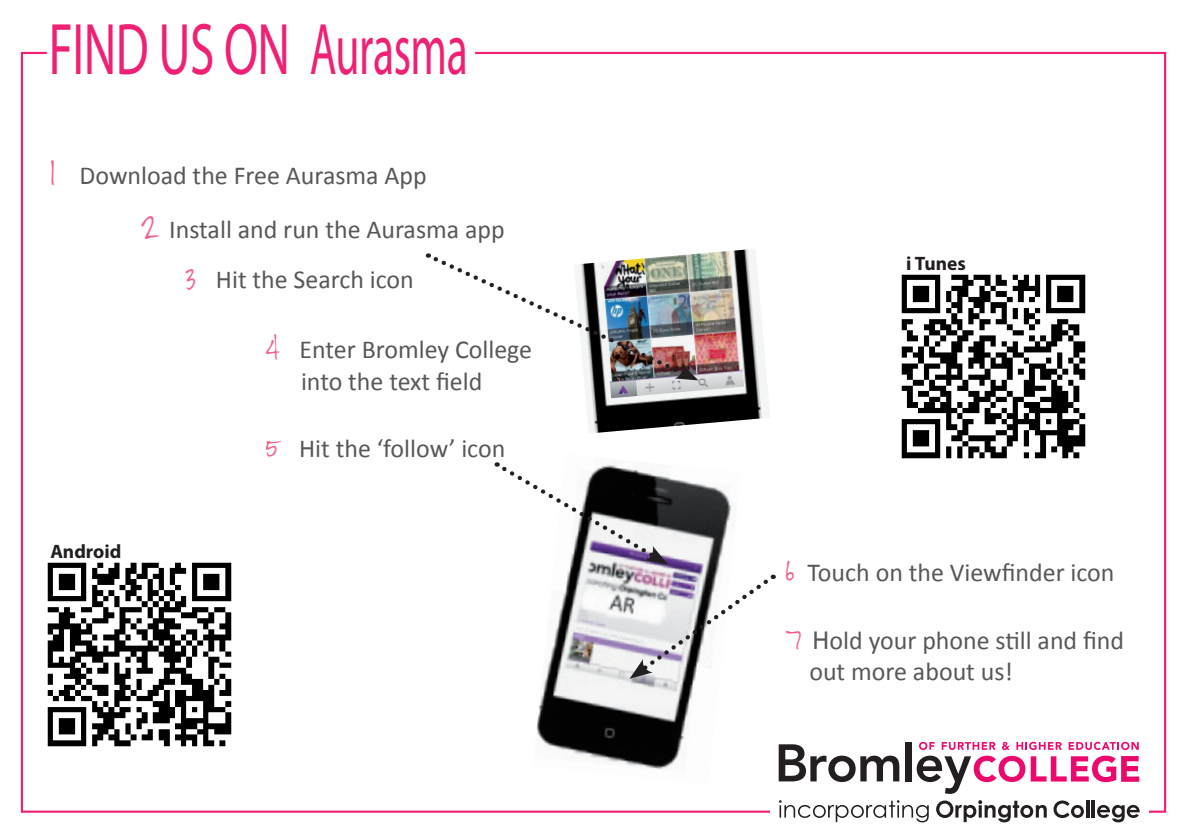
<style>
.page{position:relative;width:1191px;height:840px;background:#fff}
.page>*{position:absolute;margin:0;border:0;box-sizing:border-box;transform-origin:0 0}
.t1{font:73.4px "Myriad Pro";letter-spacing:-.01em;color:#ee2174;scale:.67 1}
.t2{font:26px/31px "Calibri";color:#57585a}
.t3{font:700 19.4px "Myriad Pro";color:#231f20}
.s1{font-family:"GFY Jeanna";font-size:34.6px;color:#f0638a}
.s2{font-family:"GFY Jeanna";font-size:28px;color:#f0638a}
.s3{font-size:28px}
</style>
<div class="page">
<img style="left:47px;top:562px;width:185px;height:184px">
<img style="left:901px;top:274px;width:184px;height:184px">
<img style="left:584px;top:249px;width:186px;height:184px">
<img style="left:599px;top:250px;width:145px;height:148px">
<img style="left:428px;top:253px;width:270px;height:127px">
<img style="left:536px;top:477px;width:198px;height:293px">
<svg style="left:496px;top:462px;width:172px;height:102px"></svg>
<svg style="left:629px;top:574px;width:144px;height:104px"></svg>
<svg style="left:778px;top:744px;width:121px;height:37px"></svg>
<div style="left:905px;top:741px;width:6px;height:40px;background:#231f20"></div>
<svg style="left:919px;top:741px;width:15px;height:8px"></svg>
<svg style="left:941px;top:742px;width:54px;height:7px"></svg>
<svg style="left:1002px;top:741px;width:7px;height:8px"></svg>
<svg style="left:1016px;top:741px;width:45px;height:8px"></svg>
<svg style="left:1068px;top:741px;width:70px;height:8px"></svg>
<svg style="left:916px;top:755px;width:223px;height:38px"></svg>
<svg style="left:779px;top:800px;width:149px;height:21px"></svg>
<svg style="left:936px;top:800px;width:110px;height:21px"></svg>
<svg style="left:1053px;top:800px;width:31px;height:17px"></svg>
<hr style="left:1086px;top:800px;width:3px;height:17px;background:#231f20">
<hr style="left:1091px;top:800px;width:3px;height:17px;background:#231f20">
<svg style="left:1097px;top:805px;width:42px;height:16px"></svg>
<h1 class="t1" style="left:49px;top:4px;width:627px">FIND US ON Aurasma</h1>
<p class="t2" style="left:141px;top:148px;width:365px;line-height:53.8px;text-indent:-92px"><span class="s1">1</span> Download the Free Aurasma App<br><span class="s1">2</span> Install and run the Aurasma app</p>
<p class="t2" style="left:185px;top:264px;width:230px"><span class="s2">3</span> Hit the Search icon</p>
<p class="t2" style="left:266px;top:334px;width:268px;text-align:center"><span class="s2">4</span> Enter Bromley College into the text field</p>
<p class="t3" style="left:50px;top:538px;width:72px">Android</p>
<p class="t2" style="left:266px;top:432px;width:241px"><span class="s2">5</span> Hit the ‘follow’ icon</p>
<p class="t3" style="left:906px;top:251px;width:61px">i Tunes</p>
<p class="t2" style="left:786px;top:557px;width:330px"><span class="s2">6</span> Touch on the Viewfinder icon</p>
<p class="t2" style="left:809px;top:624px;width:316px;text-indent:-23px"><span class="s2">7</span> <span class="s3">H</span>old your phone still and find out more about us!</p>
</div>
